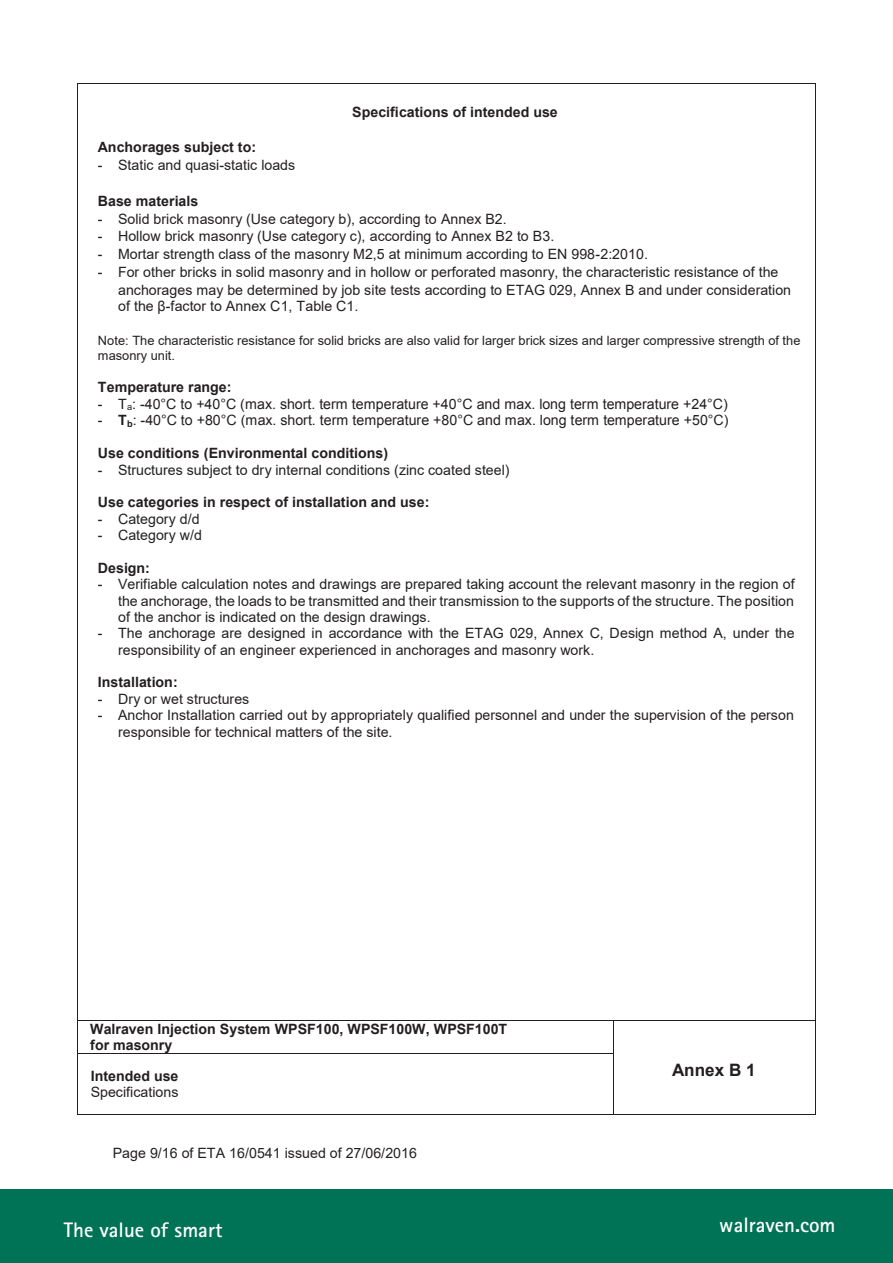
<style>
.page{position:relative;width:893px;height:1263px;background:#fff}
.page>*{position:absolute;margin:0;border:0;box-sizing:border-box;transform-origin:0 0}
.t1{font:700 21px "Rotis Sans Serif Std";color:#fff}
.t2{font:700 17.1px "Arial";color:#231f20}
.t3{font:14.25px/16.4px "Arial";color:#231f20}
.t4{font:700 14.25px/16.4px "Arial";color:#231f20}
.t5{font:12.75px/14.9px "Arial";letter-spacing:.005em;color:#231f20}
.s1{font-size:9.3px}
.s2{font-weight:700}
</style>
<div class="page">
<div style="left:0;top:1189px;width:893px;height:74px;background:#007255"></div>
<hr style="left:77px;top:83px;width:738px;height:1px;background:#231f20">
<hr style="left:77px;top:84px;width:1px;height:936px;background:#231f20">
<hr style="left:815px;top:84px;width:1px;height:936px;background:#231f20">
<hr style="left:77px;top:1020px;width:738px;height:1px;background:#231f20">
<hr style="left:77px;top:1021px;width:1px;height:32px;background:#231f20">
<hr style="left:613px;top:1021px;width:1px;height:32px;background:#231f20">
<hr style="left:815px;top:1021px;width:1px;height:32px;background:#231f20">
<hr style="left:77px;top:1053px;width:536px;height:1px;background:#231f20">
<hr style="left:77px;top:1054px;width:1px;height:61px;background:#231f20">
<hr style="left:77px;top:1114px;width:536px;height:1px;background:#231f20">
<hr style="left:613px;top:1054px;width:1px;height:61px;background:#231f20">
<hr style="left:613px;top:1114px;width:202px;height:1px;background:#231f20">
<hr style="left:815px;top:1054px;width:1px;height:61px;background:#231f20">
<p class="t4" style="left:352px;top:103px;width:207px">Specifications of intended use</p>
<p class="t4" style="left:98px;top:139px;width:160px">Anchorages subject to:</p>
<p class="t3" style="left:98px;top:157px;width:199px">- Static and quasi-static loads</p>
<p class="t4" style="left:98px;top:193px;width:102px">Base materials</p>
<p class="t3" style="left:98px;top:211px;width:410px">- Solid brick masonry (Use category b), according to Annex B2.</p>
<p class="t3" style="left:98px;top:228px;width:458px">- Hollow brick masonry (Use category c), according to Annex B2 to B3.</p>
<p class="t3" style="left:98px;top:246px;width:552px">- Mortar strength class of the masonry M2,5 at minimum according to EN 998-2:2010.</p>
<p class="t3" style="left:118px;top:263px;width:674px;line-height:17.9px;text-indent:-20px">- For other bricks in solid masonry and in hollow or perforated masonry, the characteristic resistance of the anchorages may be determined by job site tests according to ETAG 029, Annex B and under consideration</p>
<p class="t3" style="left:118px;top:298px;width:242px">of the β-factor to Annex C1, Table C1.</p>
<p class="t5" style="left:98px;top:334px;width:704px">Note: The characteristic resistance for solid bricks are also valid for larger brick sizes and larger compressive strength of the masonry unit.</p>
<p class="t4" style="left:98px;top:379px;width:135px">Temperature range:</p>
<p class="t3" style="left:98px;top:396px;width:631px">- T<span class="s1">a</span>: -40°C to +40°C (max. short. term temperature +40°C and max. long term temperature +24°C)</p>
<p class="t3" style="left:98px;top:412px;width:632px">- <span class="s2">T</span><sub>b</sub>: -40°C to +80°C (max. short. term temperature +80°C and max. long term temperature +50°C)</p>
<p class="t4" style="left:98px;top:445px;width:292px">Use conditions (Environmental conditions)</p>
<p class="t3" style="left:98px;top:461px;width:413px">- Structures subject to dry internal conditions (zinc coated steel)</p>
<p class="t4" style="left:98px;top:494px;width:333px">Use categories in respect of installation and use:</p>
<p class="t3" style="left:98px;top:511px;width:103px">- Category d/d</p>
<p class="t3" style="left:98px;top:527px;width:106px">- Category w/d</p>
<p class="t4" style="left:98px;top:560px;width:54px">Design:</p>
<p class="t3" style="left:118px;top:576px;width:678px;text-align:justify;text-indent:-20px">- Verifiable calculation notes and drawings are prepared taking account the relevant masonry in the region of the anchorage, the loads to be transmitted and their transmission to the supports of the structure. The position of the anchor is indicated on the design drawings.</p>
<p class="t3" style="left:118px;top:625px;width:678px;text-indent:-20px">- The anchorage are designed in accordance with the ETAG 029, Annex C, Design method A, under the responsibility of an engineer experienced in anchorages and masonry work.</p>
<p class="t4" style="left:98px;top:674px;width:81px">Installation:</p>
<p class="t3" style="left:98px;top:691px;width:153px">- Dry or wet structures</p>
<p class="t3" style="left:118px;top:707px;width:677px;text-indent:-20px">- Anchor Installation carried out by appropriately qualified personnel and under the supervision of the person responsible for technical matters of the site.</p>
<p class="t4" style="left:90px;top:1021px;width:418px">Walraven Injection System WPSF100, WPSF100W, WPSF100T for masonry</p>
<p class="t4" style="left:91px;top:1068px;width:89px">Intended use</p>
<p class="t3" style="left:91px;top:1084px;width:89px">Specifications</p>
<p class="t3" style="left:113px;top:1145px;width:306px">Page 9/16 of ETA 16/0541 issued of 27/06/2016</p>
<p class="t2" style="left:672px;top:1060px;width:85px">Annex B 1</p>
<h1 class="t1" style="left:64px;top:1222px;width:160px">The value of smart</h1>
<h1 class="t1" style="left:719px;top:1217px;width:118px">walraven.com</h1>
</div>
